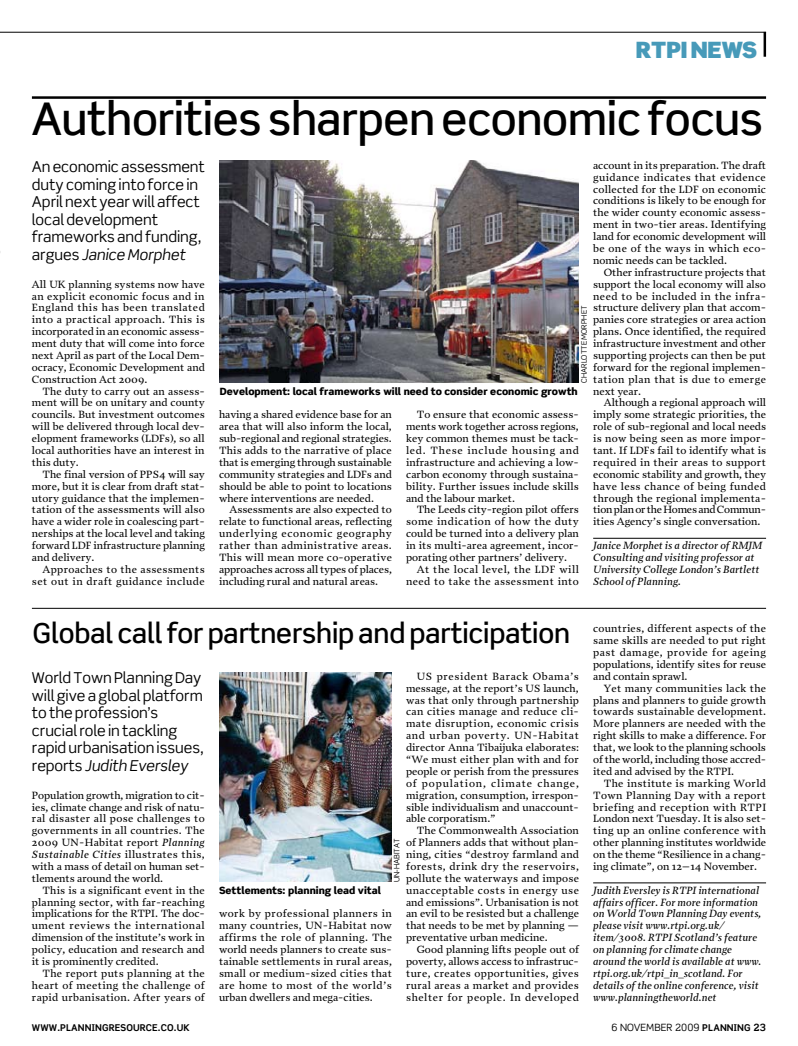
<style>
.page{position:relative;width:798px;height:1046px;background:#fff}
.page>*{position:absolute;margin:0;border:0;box-sizing:border-box;transform-origin:0 0}
.t1{font:500 45px "Scene";letter-spacing:-.01em;color:#000}
.t2{font:500 27.5px "Scene";letter-spacing:-.005em;color:#000}
.t3{font:900 22.5px "Scene";color:#479ab9}
.t4{font:15px/17.5px "Scene";letter-spacing:-.005em;color:#000}
.t5{font:10.62px/11.9px "Prensa";letter-spacing:-.005em;color:#000;text-align:justify}
.t6{font:italic 10.62px/11.9px "Prensa";color:#000}
.t7{font:10.62px/11.9px "Prensa";letter-spacing:.035em;color:#000;text-align:right}
.t8{font:900 10px "Scene";color:#000}
.t9{font:10px "Scene Alt";color:#000}
.t10{font:700 9.38px "Scene Alt";letter-spacing:.015em;color:#000}
.t11{font:7.5px "Scene";color:#000}
.s1{font-style:italic}
.s2{font-weight:700;font-size:9.38px}
.s3{font-weight:700}
</style>
<div class="page">
<img style="left:219px;top:160px;width:359px;height:222px">
<img style="left:219px;top:672px;width:173px;height:209px">
<hr style="left:0;top:32px;width:765px;height:1px;background:#000">
<hr style="left:763px;top:32px;width:2px;height:25px;background:#000">
<hr style="left:32px;top:96px;width:733px;height:3px;background:#000">
<hr style="left:32px;top:608px;width:733px;height:1px;background:#000">
<hr style="left:593px;top:538px;width:172px;height:1px;background:#000">
<hr style="left:593px;top:882px;width:172px;height:1px;background:#000">
<h3 class="t3" style="left:635px;top:35px;width:14px">RTPI</h3>
<h3 class="t3" style="left:690px;top:35px;width:68px">NEWS</h3>
<h1 class="t1" style="left:32px;top:91px;width:732px">Authorities sharpen economic focus</h1>
<h3 class="t4" style="left:32px;top:158px;width:174px">An economic assessment duty coming into force in<br>April next year will affect local development frameworks and funding, argues <span class="s1">Janice Morphet</span></h3>
<p class="t5" style="left:593px;top:159px;width:174px">account in its preparation. The draft guidance indicates that evidence collected for the LDF on economic conditions is likely to be enough for the wider county economic assess&shy;ment in two-tier areas. Identifying land for economic development will be one of the ways in which eco&shy;nomic needs can be tackled.</p>
<p class="t5" style="left:593px;top:266px;width:174px;text-indent:11px">Other infrastructure projects that support the local economy will also need to be included in the infra&shy;structure delivery plan that accom&shy;panies core strategies or area action plans. Once identified, the required infrastructure investment and other supporting projects can then be put forward for the regional implemen&shy;tation plan that is due to emerge next year.</p>
<p class="t5" style="left:593px;top:397px;width:174px;text-align:left;text-indent:11px">Although a regional approach will imply some strategic priorities, the role of sub-regional and local needs is now being seen as more impor&shy;tant. If LDFs fail to identify what is required in their areas to support economic stability and growth, they have less chance of being funded through the regional implementa&shy;tion plan or the Homes and Commun&shy;ities Agency’s single conversation.</p>
<p class="t6" style="left:593px;top:539px;width:171px">Janice Morphet is a director of RMJM Consulting and visiting professor at University College London’s Bartlett School of Planning.</p>
<p class="t5" style="left:32px;top:278px;width:174px;text-align:left">All UK planning systems now have an explicit economic focus and in<br>England this has been translated into a practical approach. This is incorporated in an economic assess&shy;ment duty that will come into force next April as part of the Local Dem&shy;ocracy, Economic Development and<br>Construction Act 2009.</p>
<p class="t5" style="left:32px;top:385px;width:174px;text-align:left;text-indent:11px">The duty to carry out an assess&shy;ment will be on unitary and county councils. But investment outcomes will be delivered through local dev&shy;elopment frameworks (LDFs), so all local authorities have an interest in this duty.</p>
<p class="t5" style="left:32px;top:468px;width:174px;text-indent:11px">The final version of PPS4 will say more, but it is clear from draft stat&shy;utory guidance that the implemen&shy;tation of the assessments will also have a wider role in coalescing part&shy;nerships at the local level and taking forward LDF infrastructure planning and delivery.</p>
<p class="t7" style="left:32px;top:563px;width:174px">Approaches to the assessments set out in draft guidance include</p>
<p class="t11" style="left:579px;top:383px;width:78px;rotate:-90deg">charlotte morphet</p>
<p class="t8" style="left:220px;top:384px;width:359px">Development: local frameworks will need to consider economic growth</p>
<p class="t5" style="left:219px;top:409px;width:174px">having a shared evidence base for an area that will also inform the local, sub-regional and regional strategies.<br>This adds to the narrative of place that is emerging through sustainable community strategies and LDFs and should be able to point to locations where interventions are needed.</p>
<p class="t5" style="left:219px;top:504px;width:174px;text-indent:11px">Assessments are also expected to relate to functional areas, reflecting underlying economic geography rather than administrative areas.<br>This will mean more co-operative approaches across all types of places, inclu-ding rural and natural areas.</p>
<p class="t5" style="left:406px;top:409px;width:174px;text-indent:11px">To ensure that economic assess&shy;ments work together across regions, key common themes must be tack&shy;led. These include housing and infrastructure and achieving a low&shy;carbon economy through sustaina&shy;bility. Further issues include skills and the labour market.</p>
<p class="t5" style="left:406px;top:504px;width:174px;text-indent:11px">The Leeds city-region pilot offers some indication of how the duty could be turned into a delivery plan in its multi-area agreement, incor&shy;porating other partners’ delivery.</p>
<p class="t7" style="left:406px;top:563px;width:174px">At the local level, the LDF will need to take the assessment into</p>
<h2 class="t2" style="left:33px;top:615px;width:538px">Global call for partnership and participation</h2>
<h3 class="t4" style="left:32px;top:668px;width:173px">World Town Planning Day will give a global platform to the profession’s crucial role in tackling rapid urbanisation issues, reports <span class="s1">Judith Eversley</span></h3>
<p class="t5" style="left:32px;top:789px;width:174px">Population growth, migration to cit&shy;ies, climate change and risk of natu&shy;ral disaster all pose challenges to governments in all countries. The 2009 UN-Habitat report <span class="s1">Planning Sustainable Cities</span> illustrates this, with a mass of detail on human set&shy;tlements around the world.</p>
<p class="t5" style="left:32px;top:884px;width:174px;text-indent:11px">This is a significant event in the planning sector, with far-reaching implications for the RTPI. The doc&shy;ument reviews the international dimension of the institute’s work in policy, education and research and it is prominently credited.</p>
<p class="t5" style="left:32px;top:967px;width:174px;text-indent:11px">The report puts planning at the heart of meeting the challenge of rapid urbanisation. After years of</p>
<p class="t5" style="left:406px;top:670px;width:174px;text-indent:11px">US president Barack Obama’s message, at the report’s US launch, was that only through partnership can cities manage and reduce cli&shy;mate disruption, economic crisis and urban poverty. UN-Habi-tat director Anna Tibaijuka elaborates: “We must either plan with and for people or perish from the pressures of population, climate change, migration, consumption, irrespon&shy;sible individualism and unaccount&shy;able corporatism.”</p>
<p class="t5" style="left:406px;top:824px;width:174px;text-indent:11px">The Commonwealth Association of Planners adds that without plan&shy;ning, cities “destroy farmland and forests, drink dry the reservoirs, pollute the waterways and impose unacceptable costs in energy use and emissions”. Urbanisation is not an evil to be resisted but a challenge that needs to be met by planning — preventative urban medicine.</p>
<p class="t5" style="left:406px;top:943px;width:174px;text-indent:11px">Good planning lifts people out of poverty, allows access to infrastruc&shy;ture, creates opportunities, gives rural areas a market and provides shelter for people. In developed</p>
<p class="t11" style="left:392px;top:882px;width:44px;rotate:-90deg">UN-Habitat</p>
<p class="t8" style="left:219px;top:883px;width:163px">Settlements: planning lead vital</p>
<p class="t5" style="left:219px;top:907px;width:174px">work by professional planners in many countries, UN-Habitat now affirms the role of planning. The world needs planners to create sus&shy;tainable settlements in rural areas, small or medium-sized cities that are home to most of the world’s urban dwellers and mega-cities.</p>
<p class="t5" style="left:593px;top:622px;width:174px">countries, different aspects of the same skills are needed to put right past damage, provide for ageing populations, identify sites for reuse and contain sprawl.</p>
<p class="t5" style="left:593px;top:682px;width:174px;text-indent:11px">Yet many communities lack the plans and planners to guide growth towards sustainable development.<br>More planners are needed with the right skills to make a difference. For that, we look to the planning schools of the world, including those accred&shy;ited and advised by the RTPI.</p>
<p class="t5" style="left:593px;top:777px;width:174px;text-indent:11px">The institute is marking World Town Planning Day with a report briefing and reception with RTPI London next Tuesday. It is also set&shy;ting up an online conference with other planning institutes world-wide on the theme “Resilience in a chang&shy;ing climate”, on 12–14 November.</p>
<p class="t6" style="left:593px;top:883px;width:170px">Judith Eversley is RTPI international affairs officer. For more information on World Town Planning Day events, please visit www.rtpi.org.uk/ item/3008. RTPI Scotland’s feature on planning for climate change around the world is available at www. rtpi.org.uk/rtpi_in_scotland. For details of the online conference, visit www.planningtheworld.net</p>
<p class="t10" style="left:32px;top:1021px;width:159px">WWW.PLANNINGRESOURCE.CO.UK</p>
<p class="t9" style="left:611px;top:1021px;width:156px">6 NOVEMBER 2009 <span class="s2">PLANNING</span> <span class="s3">23</span></p>
</div>
